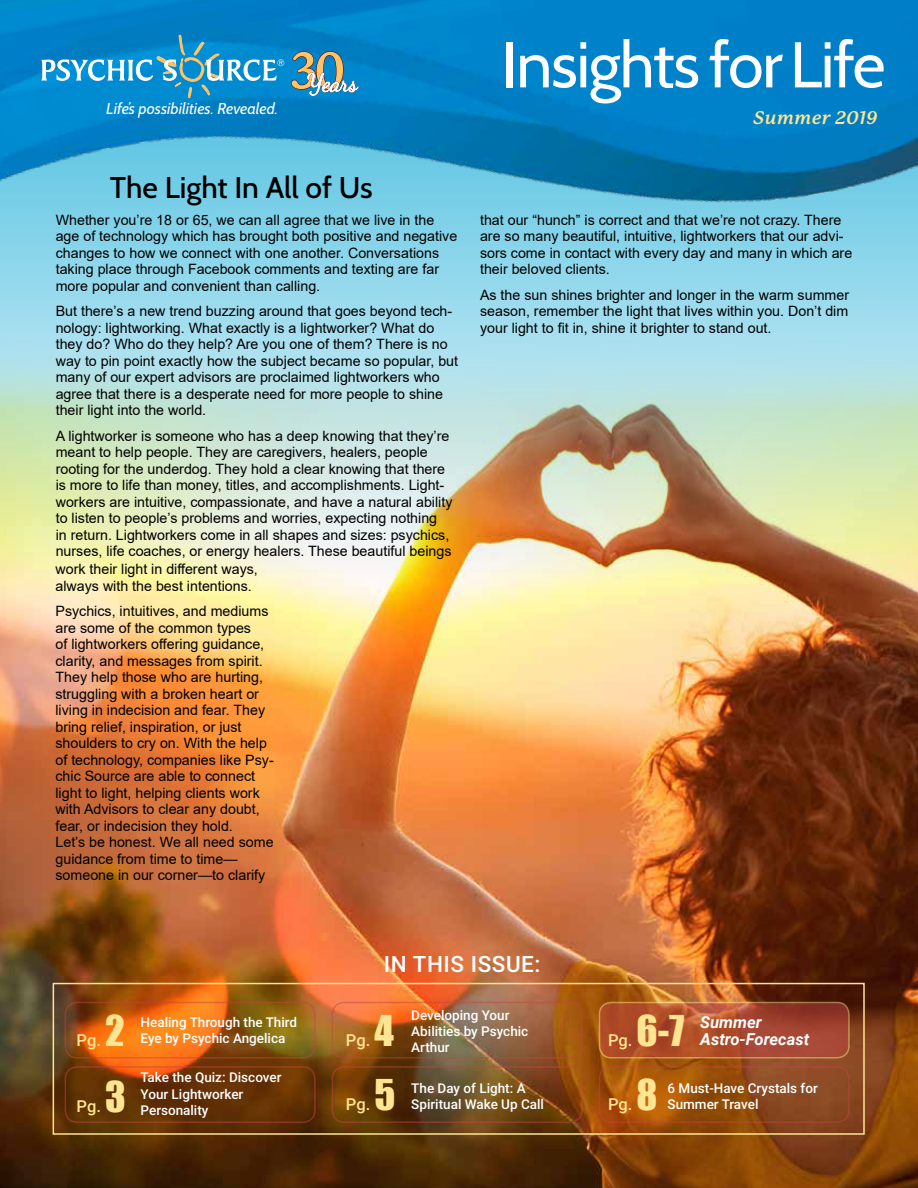
<style>
.page{position:relative;width:918px;height:1188px;background:#fff}
.page>*{position:absolute;margin:0;border:0;box-sizing:border-box;transform-origin:0 0}
.t1{font:64.5px "Cabin";letter-spacing:-.02em;color:#fff}
.t2{font:39px "Impact";color:#ffe491}
.t3{font:500 30px "Cabin";letter-spacing:-.005em;color:#000}
.t4{font:500 22.5px "Roboto";letter-spacing:.025em;color:#fff}
.t5{font:italic 700 18px "P22 Mackinac";letter-spacing:.025em;color:#ffe491}
.t6{font:italic 700 16.5px/16.8px "Roboto";color:#fff}
.t7{font:500 16.5px "Roboto";letter-spacing:-.005em;color:#ffe491}
.t8{font:italic 15.75px "Cabin";color:#fff}
.t9{font:14.25px/16.5px "Arial";color:#000}
.t10{font:500 13.5px/16.2px "Roboto";color:#fff}
</style>
<div class="page">
<img style="left:0;top:577px;width:918px;height:611px">
<img style="left:0;top:396px;width:918px;height:181px">
<img style="left:0;top:0;width:918px;height:396px">
<div style="left:53px;top:983px;width:812px;height:152px;border:2px solid #ffe491"></div>
<svg style="left:599px;top:1003px;width:250px;height:55px;background:#aa492d"></svg>
<div style="left:599px;top:1002px;width:251px;height:57px;border:2px solid #ffe491;border-radius:12px"></div>
<svg style="left:42px;top:35px;width:242px;height:63px;background:#2596ce"></svg>
<svg style="left:291px;top:51px;width:69px;height:46px;background:#5b97ad"></svg>
<div style="left:65px;top:1002px;width:251px;height:57px;border:2px solid #c14647;border-radius:12px"></div>
<div style="left:65px;top:1066px;width:251px;height:57px;border:2px solid #c14647;border-radius:12px"></div>
<div style="left:332px;top:1002px;width:251px;height:57px;border:2px solid #c14647;border-radius:12px"></div>
<div style="left:332px;top:1066px;width:251px;height:57px;border:2px solid #c14647;border-radius:12px"></div>
<div style="left:599px;top:1066px;width:251px;height:57px;border:2px solid #c14647;border-radius:12px"></div>
<p class="t8" style="left:106px;top:99px;width:173px">Life’s possibilities. Revealed.</p>
<h3 class="t3" style="left:110px;top:169px;width:264px">The Light In All of Us</h3>
<p class="t9" style="left:56px;top:211px;width:403px">Whether you’re 18 or 65, we can all agree that we live in the age of technology which has brought both positive and negative changes to how we connect with one another. Conversations taking place through Facebook comments and texting are far more popular and convenient than calling.</p>
<p class="t9" style="left:56px;top:303px;width:404px">But there’s a new trend buzzing around that goes beyond tech&shy;nology: lightworking. What exactly is a lightworker? What do they do? Who do they help? Are you one of them? There is no way to pin point exactly how the subject became so popular, but many of our expert advisors are proclaimed lightworkers who agree that there is a desperate need for more people to shine their light into the world.</p>
<p class="t9" style="left:56px;top:427px;width:398px">A lightworker is someone who has a deep knowing that they’re meant to help people. They are caregivers, healers, people rooting for the underdog. They hold a clear knowing that there is more to life than money, titles, and accomplishments. Light&shy;workers are intuitive, compassionate, and have a natural ability to listen to people’s problems and worries, expecting nothing<br>in return. Lightworkers come in all shapes and sizes: psychics, nurses, life coaches, or energy healers. These beautiful beings</p>
<p class="t9" style="left:55px;top:561px;width:204px">work their light in different ways, always with the best intentions.</p>
<p class="t9" style="left:55px;top:603px;width:220px">Psychics, intuitives, and mediums are some of the common types<br>of lightworkers offering guidance, clarity, and messages from spirit.<br>They help those who are hurting, struggling with a broken heart or living in indecision and fear. They bring relief, inspiration, or just shoulders to cry on. With the help of technology, companies like Psy&shy;chic Source are able to connect light to light, helping clients work with Advisors to clear any doubt, fear, or indecision they hold.<br>Let’s be honest. We all need some guidance from time to time— someone in our corner—to clarify</p>
<h1 class="t1" style="left:502px;top:25px;width:385px">Insights for Life</h1>
<p class="t5" style="left:754px;top:107px;width:125px">Summer 2019</p>
<p class="t9" style="left:480px;top:211px;width:374px">that our “hunch” is correct and that we’re not crazy. There are so many beautiful, intuitive, lightworkers that our advi&shy;sors come in contact with every day and many in which are their beloved clients.</p>
<p class="t9" style="left:480px;top:286px;width:371px;text-align:justify">As the sun shines brighter and longer in the warm summer season, remember the light that lives within you. Don’t dim your light to fit in, shine it brighter to stand out.</p>
<h3 class="t4" style="left:384px;top:949px;width:158px">IN THIS ISSUE:</h3>
<h2 class="t2" style="left:105px;top:1000px;width:21px">2</h2>
<p class="t7" style="left:77px;top:1029px;width:26px">Pg.</p>
<h2 class="t2" style="left:105px;top:1066px;width:22px">3</h2>
<p class="t7" style="left:77px;top:1094px;width:26px">Pg.</p>
<p class="t10" style="left:141px;top:1013px;width:158px">Healing Through the Third</p>
<p class="t10" style="left:141px;top:1030px;width:146px">Eye by Psychic Angelica</p>
<p class="t10" style="left:141px;top:1069px;width:142px">Take the Quiz: Discover<br>Your Lightworker</p>
<p class="t10" style="left:141px;top:1101px;width:69px">Personality</p>
<h2 class="t2" style="left:374px;top:1000px;width:21px">4</h2>
<p class="t7" style="left:346px;top:1029px;width:26px">Pg.</p>
<p class="t10" style="left:411px;top:1006px;width:119px">Developing Your<br>Abilities by Psychic<br>Arthur</p>
<h2 class="t2" style="left:374px;top:1065px;width:22px">5</h2>
<p class="t7" style="left:346px;top:1093px;width:26px">Pg.</p>
<p class="t10" style="left:411px;top:1079px;width:116px">The Day of Light: A</p>
<p class="t10" style="left:411px;top:1095px;width:134px">Spiritual Wake Up Call</p>
<h2 class="t2" style="left:637px;top:1000px;width:49px">6-7</h2>
<p class="t6" style="left:700px;top:1013px;width:111px">Summer<br>Astro-Forecast</p>
<p class="t7" style="left:608px;top:1029px;width:26px">Pg.</p>
<h2 class="t2" style="left:637px;top:1065px;width:22px">8</h2>
<p class="t7" style="left:608px;top:1093px;width:26px">Pg.</p>
<p class="t10" style="left:668px;top:1079px;width:152px">6 Must-Have Crystals for</p>
<p class="t10" style="left:668px;top:1095px;width:92px">Summer Travel</p>
</div>
